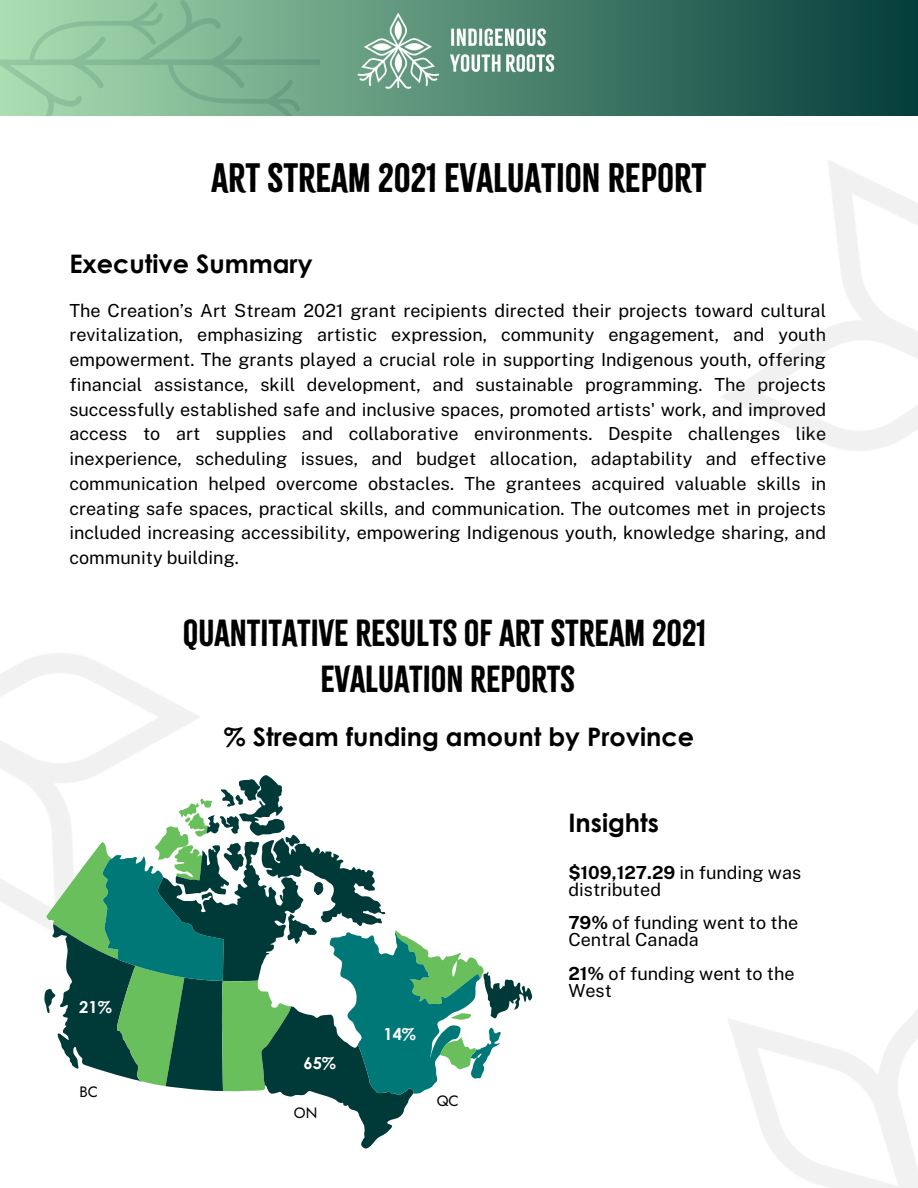
<style>
.page{position:relative;width:918px;height:1188px;background:#fff}
.page>*{position:absolute;margin:0;border:0;box-sizing:border-box;transform-origin:0 0}
.t1{font:36px "Citrus Gothic Solid";color:#000}
.t2{font:33px/46.2px "Citrus Gothic Solid";color:#000;text-align:center}
.t3{font:700 25.5px "Century Gothic";color:#000}
.t4{font:18px/24.8px "Public Sans";color:#000}
.t5{font:700 16.5px "Century Gothic";color:#fff}
.t6{font:15px "Jost";color:#000}
.s1{font-weight:700}
</style>
<div class="page">
<svg style="left:319px;top:0;width:599px;height:116px;background:#296255"></svg>
<img style="left:0;top:0;width:319px;height:116px">
<img style="left:335px;top:0;width:248px;height:116px">
<img style="left:624px;top:68px;width:294px;height:383px">
<svg style="left:0;top:653px;width:533px;height:496px"></svg>
<h1 class="t1" style="left:212px;top:155px;width:496px">ART STREAM 2021 EVALUATION REPORT</h1>
<h3 class="t3" style="left:69px;top:248px;width:245px">Executive Summary</h3>
<p class="t4" style="left:69px;top:297px;width:758px;text-align:justify">The Creation’s Art Stream 2021 grant recipients directed their projects toward cultural revitalization, emphasizing artistic expression, community engagement, and youth empowerment. The grants played a crucial role in supporting Indigenous youth, offering financial assistance, skill development, and sustainable programming. The projects successfully established safe and inclusive spaces, promoted artists' work, and improved access to art supplies and collaborative environments. Despite challenges like inexperience, scheduling issues, and budget allocation, adaptability and effective communication helped overcome obstacles. The grantees acquired valuable skills in creating safe spaces, practical skills, and communication. The outcomes met in projects included increasing accessibility, empowering Indigenous youth, knowledge sharing, and community building.</p>
<h2 class="t2" style="left:183px;top:611px;width:524px">QUANTITATIVE RESULTS OF ART STREAM 2021<br>EVALUATION REPORTS</h2>
<h3 class="t3" style="left:224px;top:721px;width:472px">% Stream funding amount by Province</h3>
<h3 class="t3" style="left:568px;top:807px;width:92px">Insights</h3>
<p class="t5" style="left:79px;top:997px;width:34px">21%</p>
<p class="t6" style="left:79px;top:1082px;width:20px">BC</p>
<p class="t5" style="left:303px;top:1053px;width:34px">65%</p>
<p class="t6" style="left:294px;top:1102px;width:25px">ON</p>
<p class="t5" style="left:383px;top:1024px;width:34px">14%</p>
<p class="t6" style="left:437px;top:1091px;width:24px">QC</p>
<p class="t4" style="left:568px;top:863px;width:235px;line-height:16.8px"><span class="s1">$109,127.29</span> in funding was distributed</p>
<p class="t4" style="left:568px;top:913px;width:231px;line-height:16.8px"><span class="s1">79%</span> of funding went to the<br>Central Canada</p>
<p class="t4" style="left:568px;top:964px;width:228px;line-height:16.8px"><span class="s1">21%</span> of funding went to the<br>West</p>
</div>
